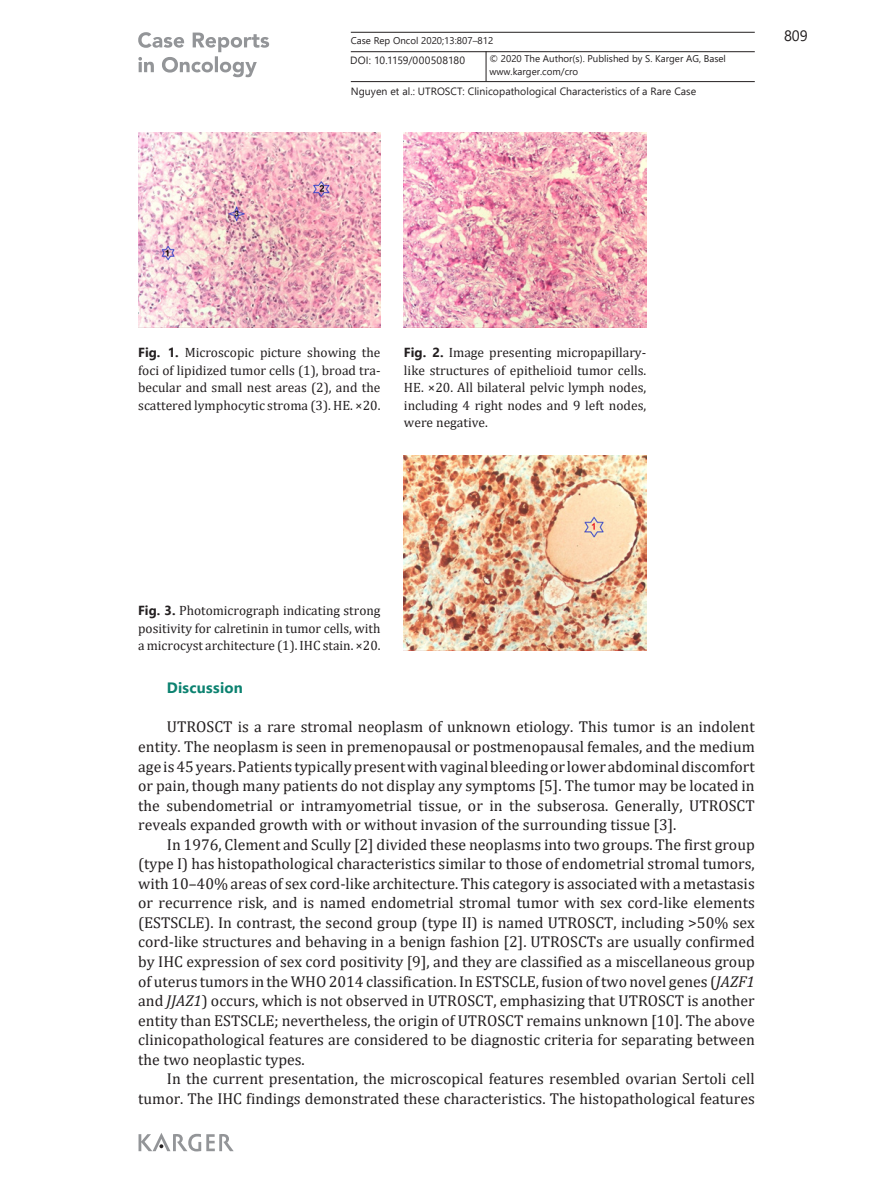
<style>
.page{position:relative;width:893px;height:1191px;background:#fff}
.page>*{position:absolute;margin:0;border:0;box-sizing:border-box;transform-origin:0 0}
.t1{font:15.75px/19.5px "Cambria";color:#231f20;text-align:justify}
.t2{font:700 15px "Segoe UI";letter-spacing:.015em;color:#0c8270}
.t3{font:15px "Segoe UI";color:#231f20}
.t4{font:13.5px/17.4px "Cambria";color:#231f20;text-align:justify}
.t5{font:10.5px "Segoe UI";letter-spacing:.005em;color:#231f20}
.t6{font:9.75px "Segoe UI";color:#231f20}
.s1{font-family:"Segoe UI";font-weight:700;font-size:13.2px}
.s2{font-style:italic}
</style>
<div class="page">
<svg style="left:138px;top:32px;width:131px;height:45px"></svg>
<hr style="left:351px;top:51px;width:404px;height:1px;background:#231f20">
<hr style="left:351px;top:81px;width:404px;height:1px;background:#231f20">
<hr style="left:351px;top:32px;width:404px;height:1px;background:#231f20">
<svg style="left:139px;top:1133px;width:95px;height:18px"></svg>
<hr style="left:486px;top:51px;width:1px;height:30px;background:#231f20">
<img style="left:138px;top:133px;width:242px;height:194px">
<img style="left:404px;top:133px;width:242px;height:194px">
<img style="left:404px;top:456px;width:242px;height:194px">
<p class="t6" style="left:351px;top:31px;width:144px">Case Rep Oncol 2020;13:807–812</p>
<p class="t5" style="left:350px;top:50px;width:116px">DOI: 10.1159/000508180</p>
<p class="t6" style="left:489px;top:50px;width:238px">© 2020 The Author(s). Published by S. Karger AG, Basel</p>
<p class="t6" style="left:489px;top:62px;width:90px">www.karger.com/cro</p>
<p class="t5" style="left:351px;top:81px;width:347px">Nguyen et al.: UTROSCT: Clinicopathological Characteristics of a Rare Case</p>
<p class="t3" style="left:784px;top:22px;width:25px">809</p>
<p class="t4" style="left:138px;top:344px;width:244px"><span class="s1">Fig. 1.</span> Microscopic picture showing the foci of lipidized tumor cells (1), broad tra&shy;becular and small nest areas (2), and the scattered lymphocytic stroma (3). HE. ×20.</p>
<p class="t4" style="left:404px;top:344px;width:244px"><span class="s1">Fig. 2.</span> Image presenting micropapillary&shy;like structures of epithelioid tumor cells.<br>HE. ×20. All bilateral pelvic lymph nodes, including 4 right nodes and 9 left nodes, were negative.</p>
<p class="t4" style="left:138px;top:602px;width:244px"><span class="s1">Fig. 3.</span> Photomicrograph indicating strong positivity for calretinin in tumor cells, with a microcyst architecture (1). IHC stain. ×20.</p>
<p class="t2" style="left:167px;top:674px;width:77px">Discussion</p>
<p class="t1" style="left:138px;top:717px;width:618px;text-indent:29px">UTROSCT is a rare stromal neoplasm of unknown etiology. This tumor is an indolent entity. The neoplasm is seen in premenopausal or postmenopausal females, and the medium age is 45 years. Patients typically present with vaginal bleeding or lower abdominal discomfort or pain, though many patients do not display any symptoms [5]. The tumor may be located in the subendometrial or intramyometrial tissue, or in the subserosa. Generally, UTROSCT reveals expanded growth with or without invasion of the surrounding tissue [3].</p>
<p class="t1" style="left:138px;top:834px;width:618px;text-indent:29px">In 1976, Clement and Scully [2] divided these neoplasms into two groups. The first group (type I) has histopathological characteristics similar to those of endometrial stromal tumors, with 10–40% areas of sex cord-like architecture. This category is associated with a metastasis or recurrence risk, and is named endometrial stromal tumor with sex cord-like elements (ESTSCLE). In contrast, the second group (type II) is named UTROSCT, including &gt;50% sex cord-like structures and behaving in a benign fashion [2]. UTROSCTs are usually confirmed by IHC expression of sex cord positivity [9], and they are classified as a miscellaneous group of uterus tumors in the WHO 2014 classification. In ESTSCLE, fusion of two novel genes (<span class="s2">JAZF1 </span>and <span class="s2">JJAZ1</span>) occurs, which is not observed in UTROSCT, emphasizing that UTROSCT is another entity than ESTSCLE; nevertheless, the origin of UTROSCT remains unknown [10]. The above clinicopathological features are considered to be diagnostic criteria for separating between the two neoplastic types.</p>
<p class="t1" style="left:138px;top:1069px;width:618px;text-align:right">In the current presentation, the microscopical features resembled ovarian Sertoli cell tumor. The IHC findings demonstrated these characteristics. The histopathological features</p>
</div>
